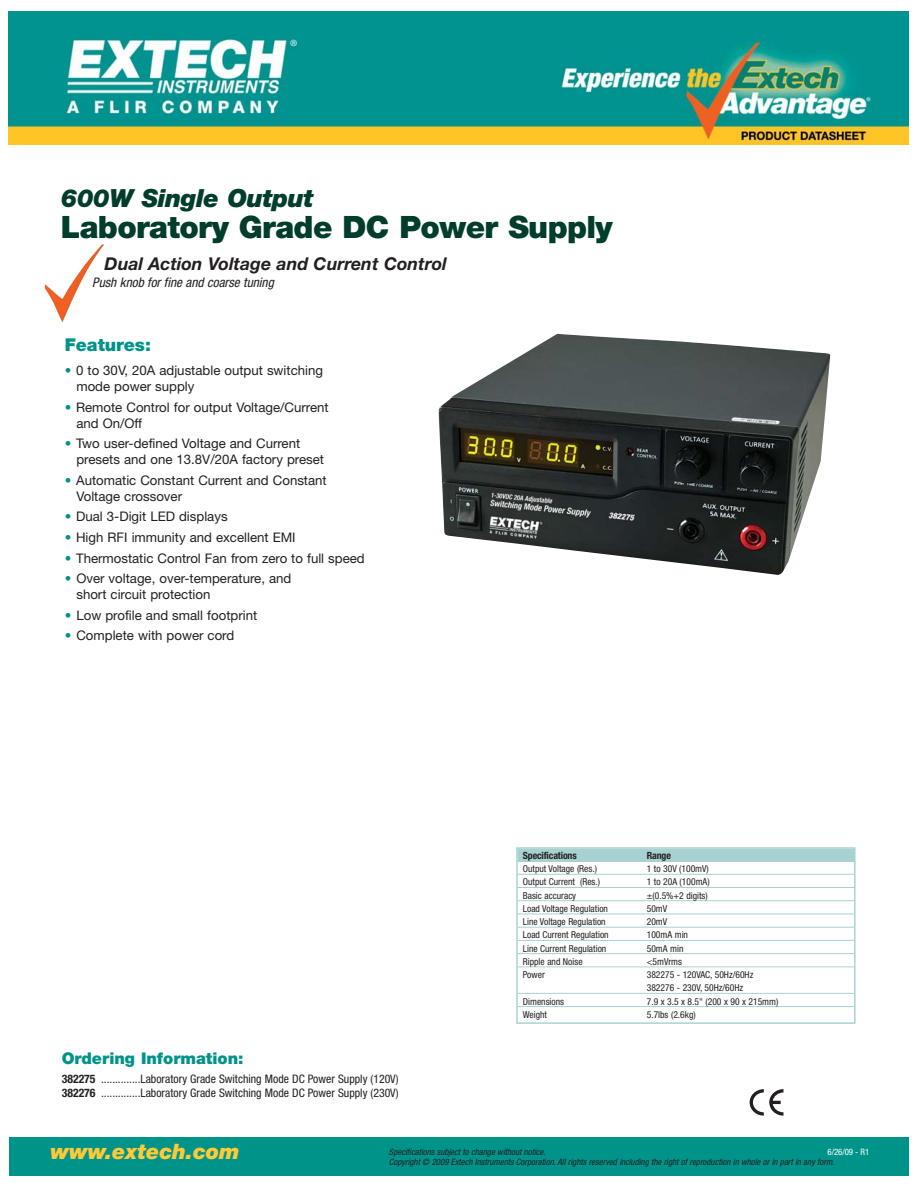
<style>
.page{position:relative;width:918px;height:1188px;background:#fff}
.page>*{position:absolute;margin:0;border:0;box-sizing:border-box;transform-origin:0 0}
.t1{font:900 30.9px "Helvetica Neue LT";letter-spacing:-.02em;color:#003d2c}
.t2{font:italic 900 25.05px "Helvetica Neue LT";letter-spacing:-.02em;color:#003d2c}
.t3{font:italic 900 21.3px "Helvetica Neue LT";color:#ffca38}
.t4{font:italic 700 17.7px "Helvetica Neue LT";color:#231f20}
.t5{font:900 17.7px "Helvetica Neue LT";color:#00938a}
.t6{font:900 16.2px "Helvetica Neue LT";color:#00938a}
.t7{font:13.2px/15.9px "Helvetica Neue LT";color:#231f20}
.t8{font:italic condensed 13.2px "Helvetica Neue LT";color:#231f20}
.t9{font:condensed 11.7px/13.2px "Helvetica Neue LT";color:#231f20}
.t10{font:700 condensed 9.9px "Helvetica Neue LT";letter-spacing:-.015em;color:#231f20}
.t11{font:condensed 9.6px/13.2px "Helvetica Neue LT";color:#231f20}
.t12{font:italic condensed 8.85px "Helvetica Neue LT";color:#231f20}
.t13{font:condensed 8.85px "Helvetica Neue LT";color:#fff}
.s1{color:#00938a}
.s2{font-weight:700}
</style>
<div class="page">
<div style="left:9px;top:1137px;width:899px;height:39px;background:#00938a"></div>
<img style="left:45px;top:244px;width:60px;height:79px">
<img style="left:438px;top:333px;width:392px;height:242px">
<svg style="left:750px;top:1089px;width:33px;height:27px"></svg>
<div style="left:516px;top:847px;width:340px;height:177px;border:1px solid #a8d2d1"></div>
<div style="left:518px;top:849px;width:336px;height:13px;background:#a8d2d1"></div>
<hr style="left:518px;top:874px;width:336px;height:1px;background:#a8d2d1">
<hr style="left:518px;top:887px;width:336px;height:1px;background:#a8d2d1">
<hr style="left:518px;top:900px;width:336px;height:1px;background:#a8d2d1">
<hr style="left:518px;top:914px;width:336px;height:1px;background:#a8d2d1">
<hr style="left:518px;top:927px;width:336px;height:1px;background:#a8d2d1">
<hr style="left:518px;top:940px;width:336px;height:1px;background:#a8d2d1">
<hr style="left:518px;top:953px;width:336px;height:1px;background:#a8d2d1">
<hr style="left:518px;top:967px;width:336px;height:1px;background:#a8d2d1">
<hr style="left:518px;top:993px;width:336px;height:1px;background:#a8d2d1">
<hr style="left:518px;top:1006px;width:336px;height:1px;background:#a8d2d1">
<img style="left:9px;top:12px;width:899px;height:132px">
<h2 class="t2" style="left:61px;top:190px;width:254px">600W Single Output</h2>
<h1 class="t1" style="left:61px;top:216px;width:553px">Laboratory Grade DC Power Supply</h1>
<h3 class="t4" style="left:105px;top:257px;width:344px">Dual Action Voltage and Current Control</h3>
<p class="t8" style="left:92px;top:278px;width:183px">Push knob for fine and coarse tuning</p>
<h3 class="t5" style="left:65px;top:339px;width:88px">Features:</h3>
<p class="t7" style="left:76px;top:364px;width:248px;text-indent:-12px"><span class="s1">•</span> 0 to 30V, 20A adjustable output switching mode power supply</p>
<p class="t7" style="left:76px;top:401px;width:254px;text-indent:-12px"><span class="s1">•</span> Remote Control for output Voltage/Current and On/Off</p>
<p class="t7" style="left:76px;top:437px;width:249px;text-indent:-12px"><span class="s1">•</span> Two user-defined Voltage and Current presets and one 13.8V/20A factory preset</p>
<p class="t7" style="left:76px;top:474px;width:252px;text-indent:-12px"><span class="s1">•</span> Automatic Constant Current and Constant<br>Voltage crossover</p>
<p class="t7" style="left:65px;top:510px;width:164px"><span class="s1">•</span> Dual 3-Digit LED displays</p>
<p class="t7" style="left:65px;top:531px;width:233px"><span class="s1">•</span> High RFI immunity and excellent EMI</p>
<p class="t7" style="left:65px;top:551px;width:302px"><span class="s1">•</span> Thermostatic Control Fan from zero to full speed</p>
<p class="t7" style="left:76px;top:572px;width:216px;text-indent:-12px"><span class="s1">•</span> Over voltage, over-temperature, and short circuit protection</p>
<p class="t7" style="left:65px;top:609px;width:194px"><span class="s1">•</span> Low profile and small footprint</p>
<p class="t7" style="left:65px;top:629px;width:171px"><span class="s1">•</span> Complete with power cord</p>
<p class="t6" style="left:62px;top:1053px;width:183px">Ordering Information:</p>
<p class="t9" style="left:62px;top:1074px;width:338px"><span class="s2">382275</span> ..............Laboratory Grade Switching Mode DC Power Supply (120V)<br><span class="s2">382276</span> ..............Laboratory Grade Switching Mode DC Power Supply (230V)</p>
<p class="t10" style="left:523px;top:852px;width:55px">Specifications</p>
<p class="t10" style="left:647px;top:852px;width:26px">Range</p>
<p class="t11" style="left:523px;top:863px;width:76px">Output Voltage (Res.)</p>
<p class="t11" style="left:647px;top:863px;width:64px">1 to 30V (100mV)</p>
<p class="t11" style="left:523px;top:876px;width:79px">Output Current (Res.)</p>
<p class="t11" style="left:647px;top:876px;width:64px">1 to 20A (100mA)</p>
<p class="t11" style="left:523px;top:890px;width:55px">Basic accuracy</p>
<p class="t11" style="left:647px;top:890px;width:62px">±(0.5%+2 digits)</p>
<p class="t11" style="left:523px;top:903px;width:87px">Load Voltage Regulation</p>
<p class="t11" style="left:647px;top:903px;width:22px">50mV</p>
<p class="t11" style="left:523px;top:916px;width:84px">Line Voltage Regulation</p>
<p class="t11" style="left:647px;top:916px;width:22px">20mV</p>
<p class="t11" style="left:523px;top:929px;width:87px">Load Current Regulation</p>
<p class="t11" style="left:647px;top:929px;width:43px">100mA min</p>
<p class="t11" style="left:523px;top:942px;width:85px">Line Current Regulation</p>
<p class="t11" style="left:647px;top:942px;width:38px">50mA min</p>
<p class="t11" style="left:523px;top:956px;width:61px">Ripple and Noise</p>
<p class="t11" style="left:647px;top:956px;width:37px">&lt;5mVrms</p>
<p class="t11" style="left:523px;top:969px;width:24px">Power</p>
<p class="t11" style="left:647px;top:969px;width:108px">382275 - 120VAC, 50Hz/60Hz<br>382276 - 230V, 50Hz/60Hz</p>
<p class="t11" style="left:523px;top:995px;width:43px">Dimensions</p>
<p class="t11" style="left:647px;top:995px;width:133px">7.9 x 3.5 x 8.5" (200 x 90 x 215mm)</p>
<p class="t11" style="left:523px;top:1009px;width:26px">Weight</p>
<p class="t11" style="left:647px;top:1009px;width:50px">5.7lbs (2.6kg)</p>
<h3 class="t3" style="left:51px;top:1144px;width:191px">www.extech.com</h3>
<p class="t12" style="left:389px;top:1148px;width:158px">Specifications subject to change without notice.</p>
<p class="t13" style="left:828px;top:1148px;width:43px">6/26/09 - R1</p>
<p class="t12" style="left:389px;top:1159px;width:447px">Copyright © 2009 Extech Instruments Corporation. All rights reserved including the right of reproduction in whole or in part in any form.</p>
</div>
